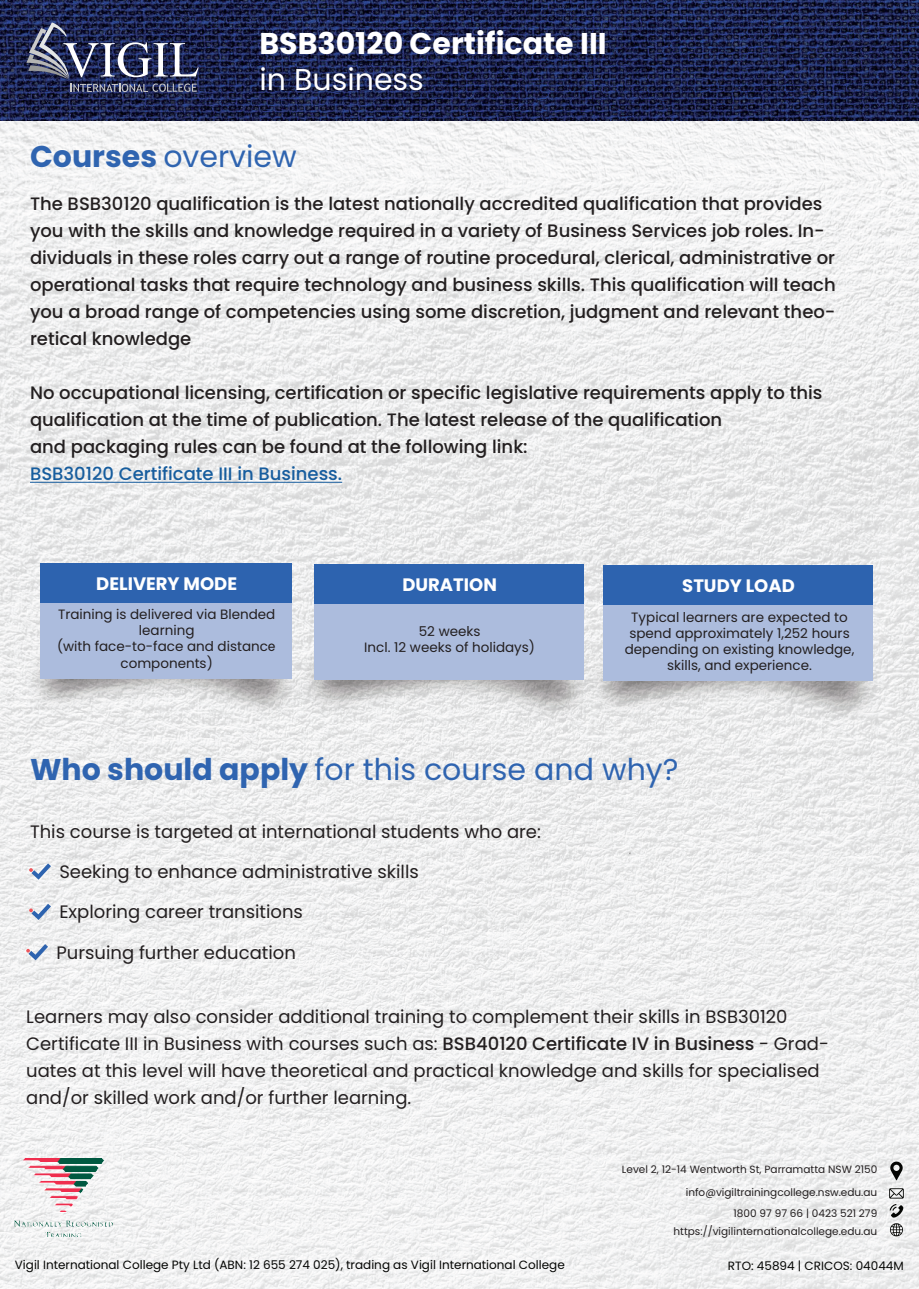
<style>
.page{position:relative;width:919px;height:1289px;background:#fff}
.page>*{position:absolute;margin:0;border:0;box-sizing:border-box;transform-origin:0 0}
.t1{font:30px "Poppins";color:#2f64b0}
.t2{font:700 30px "Poppins";color:#fff}
.t3{font:30px "Poppins";color:#fff}
.t4{font:500 18px/27px "Poppins";color:#231f20}
.t5{font:18px/27px "Poppins";color:#231f20}
.t6{font:500 18px "Poppins";color:#175d9e}
.t7{font:700 18px "Poppins";color:#fff}
.t8{font:13.5px/16.2px "Poppins";color:#231f20;text-align:center}
.t9{font:12px "Poppins";color:#040503}
.t10{font:10.5px/21.3px "Poppins";color:#231f20;text-align:right}
.s1{font-weight:700}
.s2{font-weight:500}
</style>
<div class="page">
<img style="left:0;top:120px;width:918px;height:1168px">
<hr style="left:30px;top:482px;width:312px;height:1px;background:#175d9e">
<img style="left:2px;top:625px;width:312px;height:98px">
<div style="left:41px;top:563px;width:251px;height:39px;background:#2d63af"></div>
<div style="left:41px;top:603px;width:251px;height:75px;background:#acbcdd"></div>
<img style="left:272px;top:627px;width:331px;height:98px">
<div style="left:314px;top:564px;width:270px;height:39px;background:#2d63af"></div>
<div style="left:314px;top:604px;width:270px;height:75px;background:#acbcdd"></div>
<img style="left:561px;top:628px;width:345px;height:98px">
<div style="left:603px;top:565px;width:270px;height:40px;background:#2d63af"></div>
<div style="left:603px;top:605px;width:270px;height:76px;background:#acbcdd"></div>
<svg style="left:29px;top:863px;width:22px;height:16px"></svg>
<svg style="left:29px;top:903px;width:22px;height:17px"></svg>
<svg style="left:26px;top:944px;width:22px;height:16px"></svg>
<img style="left:15px;top:1158px;width:98px;height:78px">
<svg style="left:889px;top:1188px;width:14px;height:48px"></svg>
<svg style="left:890px;top:1161px;width:12px;height:19px"></svg>
<img style="left:0;top:0;width:918px;height:120px">
<svg style="left:26px;top:22px;width:173px;height:70px;background:#42496b"></svg>
<h1 class="t2" style="left:259px;top:30px;width:348px">BSB30120 Certificate III</h1>
<h1 class="t3" style="left:259px;top:62px;width:166px">in Business</h1>
<h1 class="t1" style="left:30px;top:139px;width:268px"><span class="s1">Courses</span> overview</h1>
<p class="t4" style="left:30px;top:191px;width:807px">The BSB30120 qualification is the latest nationally accredited qualification that provides you with the skills and knowledge required in a variety of Business Services job roles. In&shy;dividuals in these roles carry out a range of routine procedural, clerical, administrative or operational tasks that require technology and business skills. This qualification will teach you a broad range of competencies using some discretion, judgment and relevant theo&shy;retical knowledge</p>
<p class="t4" style="left:30px;top:380px;width:793px">No occupational licensing, certification or specific legislative requirements apply to this qualification at the time of publication. The latest release of the qualification<br>and packaging rules can be found at the following link:</p>
<p class="t6" style="left:30px;top:463px;width:314px">BSB30120 Certificate III in Business.</p>
<p class="t7" style="left:96px;top:575px;width:142px">DELIVERY MODE</p>
<p class="t8" style="left:57px;top:606px;width:221px">Training is delivered via Blended learning<br>(with face-to-face and distance components)</p>
<p class="t7" style="left:402px;top:576px;width:96px">DURATION</p>
<p class="t8" style="left:364px;top:623px;width:172px">52 weeks<br>Incl. 12 weeks of holidays)</p>
<p class="t7" style="left:682px;top:577px;width:114px">STUDY LOAD</p>
<p class="t8" style="left:624px;top:609px;width:231px">Typical learners are expected to spend approximately 1,252 hours depending on existing knowledge, skills, and experience.</p>
<h1 class="t1" style="left:30px;top:752px;width:650px"><span class="s1">Who should apply</span> for this course and why?</h1>
<p class="t5" style="left:30px;top:818px;width:512px">This course is targeted at international students who are:</p>
<p class="t5" style="left:59px;top:858px;width:361px">Seeking to enhance administrative skills</p>
<p class="t5" style="left:59px;top:898px;width:245px">Exploring career transitions</p>
<p class="t5" style="left:56px;top:939px;width:241px">Pursuing further education</p>
<p class="t5" style="left:26px;top:1003px;width:804px">Learners may also consider additional training to complement their skills in BSB30120<br>Certificate III in Business with courses such as: <span class="s2">BSB40120 Certificate IV in Business</span> - Grad&shy;uates at this level will have theoretical and practical knowledge and skills for specialised and/or skilled work and/or further learning.</p>
<p class="t10" style="left:622px;top:1158px;width:257px">Level 2, 12-14 Wentworth St, Parramatta NSW 2150</p>
<p class="t10" style="left:685px;top:1181px;width:193px">info@vigiltrainingcollege.nsw.edu.au<br>1800 97 97 66 | 0423 521 279</p>
<p class="t10" style="left:673px;top:1220px;width:205px">https://vigilinternationalcollege.edu.au</p>
<p class="t9" style="left:15px;top:1257px;width:551px">Vigil International College Pty Ltd (ABN: 12 655 274 025), trading as Vigil International College</p>
<p class="t9" style="left:728px;top:1258px;width:177px">RTO: 45894 | CRICOS: 04044M</p>
</div>
